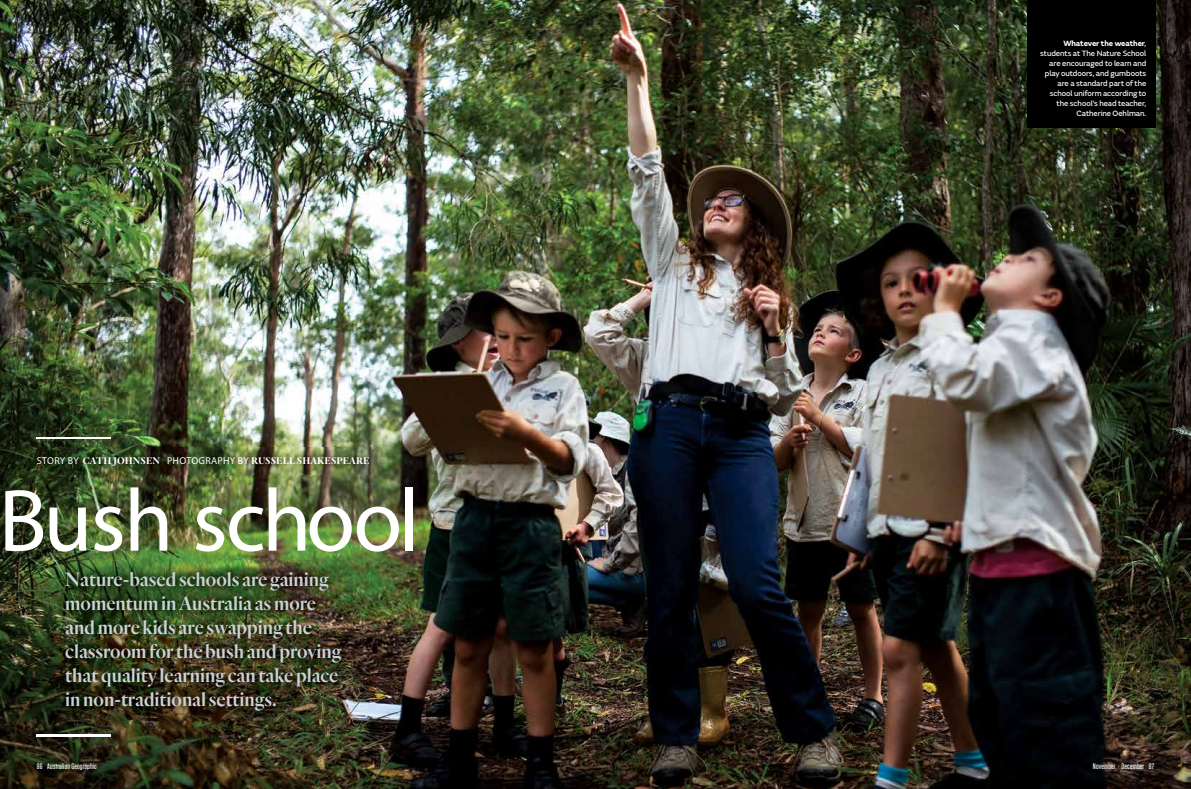
<style>
.page{position:relative;width:1191px;height:789px;background:#fff}
.page>*{position:absolute;margin:0;border:0;box-sizing:border-box;transform-origin:0 0}
.t1{font:89px "Myriad Pro";letter-spacing:-.03em;color:#fff}
.t2{font:600 20px/24px "Quarto";color:#cbd2d8}
.t3{font:700 10px "Quarto";letter-spacing:.01em;color:#fff}
.t4{font:8px/10px "FS Emeric Core";letter-spacing:-.01em;color:#fff;text-align:right}
.t5{font:500 8px "Tungsten";letter-spacing:.02em;color:#fff}
.t6{font:700 8px "FS Emeric";letter-spacing:-.01em;color:#fff}
.s1{font-family:"Myriad Pro";font-weight:400}
.s2{font-family:"FS Emeric Core";font-weight:400}
</style>
<div class="page">
<img style="left:0;top:0;width:1191px;height:788px">
<img style="left:54px;top:560px;width:299px;height:161px">
<hr style="left:37px;top:733px;width:74px;height:3px;background:#fff">
<hr style="left:37px;top:437px;width:74px;height:1px;background:#fff">
<img style="left:28px;top:447px;width:350px;height:27px">
<div style="left:1027px;top:0;width:128px;height:128px;background:#000"></div>
<p class="t3" style="left:37px;top:454px;width:334px"><span class="s1">STORY BY</span> CATH JOHNSEN <span class="s1">PHOTOGRAPHY BY</span> RUSSELL SHAKESPEARE</p>
<h1 class="t1" style="left:-1px;top:465px;width:422px">Bush school</h1>
<p class="t2" style="left:65px;top:567px;width:278px">Nature-based schools are gaining momentum in Australia as more and more kids are swapping the classroom for the bush and proving that quality learning can take place in non-traditional settings.</p>
<p class="t6" style="left:1063px;top:37px;width:84px">Whatever the weather<span class="s2">,</span></p>
<p class="t4" style="left:1040px;top:47px;width:108px">students at The Nature School are encouraged to learn and play outdoors, and gumboots are a standard part of the school uniform according to the school’s head teacher,<br>Catherine Oehlman.</p>
<p class="t5" style="left:37px;top:761px;width:61px">86 Australian Geographic</p>
<p class="t5" style="left:1092px;top:761px;width:63px">November . December 87</p>
</div>
